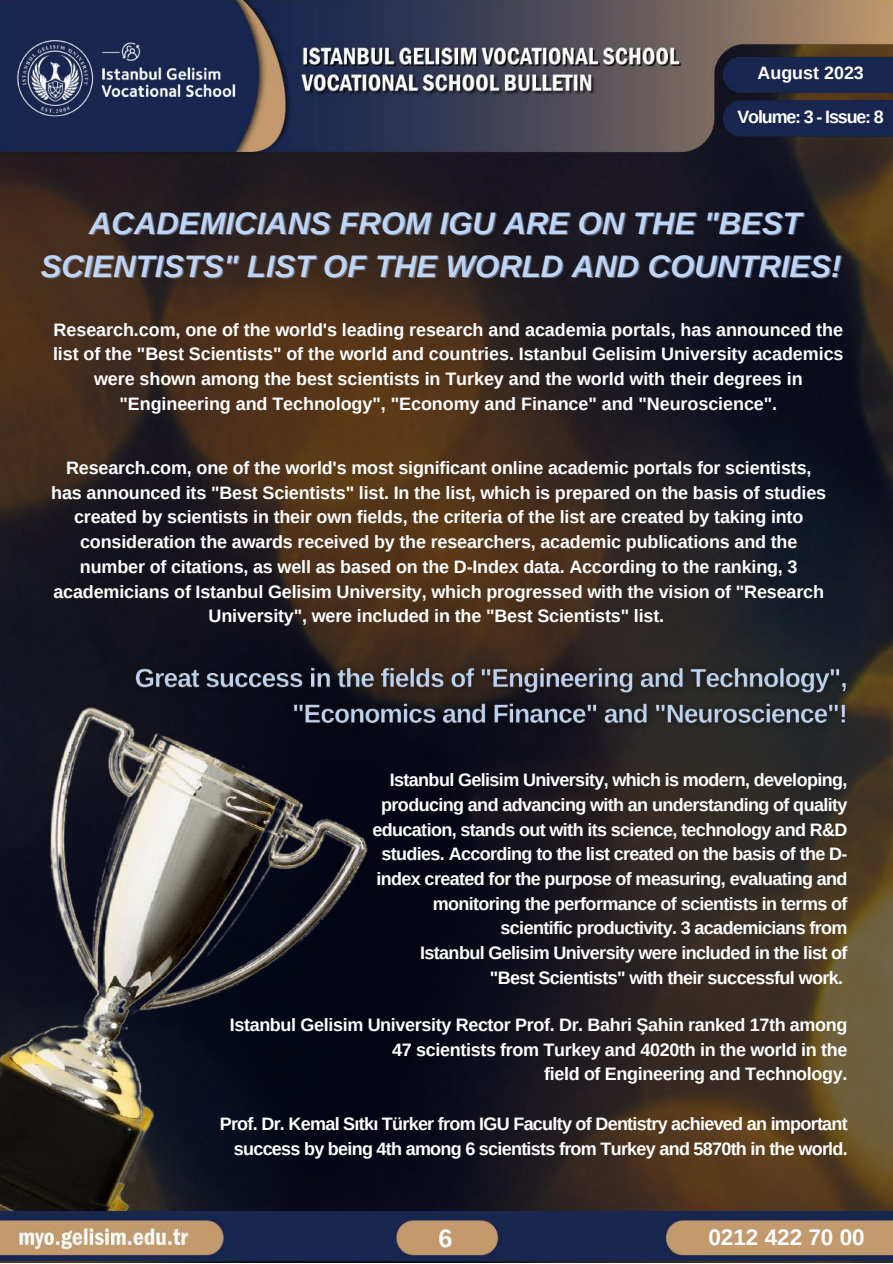
<style>
.page{position:relative;width:893px;height:1264px;background:#fff}
.page>*{position:absolute;margin:0;border:0;box-sizing:border-box;transform-origin:0 0}
.t1{font:italic 700 31.05px/42.8px "Arimo";color:#bfd5f6;text-align:center}
.t2{font:700 25.2px "Arimo";color:#fff}
.t3{font:700 22.5px "Arimo";color:#fff}
.t4{font:700 18px/24.8px "Arimo";letter-spacing:-.01em;color:#fff;text-align:center}
.t5{font:700 18px/24.8px "Arimo";letter-spacing:-.035em;color:#fff;text-align:right}
.t6{font:700 18px/24.8px "Arimo";letter-spacing:-.04em;color:#fff;text-align:right}
.t7{font:700 17.85px "Arimo";letter-spacing:-.065em;color:#fff}
.t8{font:700 17.85px "Arimo";color:#fff}
</style>
<div class="page">
<svg style="left:0;top:157px;width:892px;height:137px;background:#271e1f"></svg>
<img style="left:0;top:294px;width:892px;height:968px">
<img style="left:0;top:1211px;width:892px;height:49px">
<div style="left:702px;top:1223px;width:184px;height:29px;background:#c29a6d"></div>
<img style="left:123px;top:651px;width:736px;height:90px">
<img style="left:0;top:0;width:892px;height:157px">
<img style="left:1px;top:15px;width:248px;height:130px">
<p class="t8" style="left:757px;top:63px;width:108px">August 2023</p>
<p class="t7" style="left:737px;top:106px;width:148px">Volume: 3 - Issue: 8</p>
<h1 class="t1" style="left:41px;top:202px;width:802px">ACADEMICIANS FROM IGU ARE ON THE "BEST<br>SCIENTISTS" LIST OF THE WORLD AND COUNTRIES!</h1>
<p class="t4" style="left:53px;top:317px;width:792px">Research.com, one of the world's leading research and academia portals, has announced the list of the "Best Scientists" of the world and countries. Istanbul Gelisim University academics were shown among the best scientists in Turkey and the world with their degrees in "Engineering and Technology", "Economy and Finance" and "Neuroscience".</p>
<p class="t4" style="left:51px;top:455px;width:776px">Research.com, one of the world's most significant online academic portals for scientists, has announced its "Best Scientists" list. In the list, which is prepared on the basis of studies created by scientists in their own fields, the criteria of the list are created by taking into consideration the awards received by the researchers, academic publications and the number of citations, as well as based on the D-Index data. According to the ranking, 3 academicians of Istanbul Gelisim University, which progressed with the vision of "Research University", were included in the "Best Scientists" list.</p>
<p class="t5" style="left:372px;top:767px;width:476px">Istanbul Gelisim University, which is modern, developing, producing and advancing with an understanding of quality education, stands out with its science, technology and R&amp;D studies. According to the list created on the basis of the D&shy;index created for the purpose of measuring, evaluating and monitoring the performance of scientists in terms of scientific productivity. 3 academicians from<br>Istanbul Gelisim University were included in the list of "Best Scientists" with their successful work.</p>
<p class="t4" style="left:230px;top:1012px;width:619px;text-align:right">Istanbul Gelisim University Rector Prof. Dr. Bahri Şahin ranked 17th among<br>47 scientists from Turkey and 4020th in the world in the<br>field of Engineering and Technology.</p>
<p class="t6" style="left:220px;top:1111px;width:629px">Prof. Dr. Kemal Sıtkı Türker from IGU Faculty of Dentistry achieved an important success by being 4th among 6 scientists from Turkey and 5870th in the world.</p>
<h2 class="t2" style="left:438px;top:1224px;width:15px">6</h2>
<p class="t3" style="left:708px;top:1224px;width:158px">0212 422 70 00</p>
</div>
